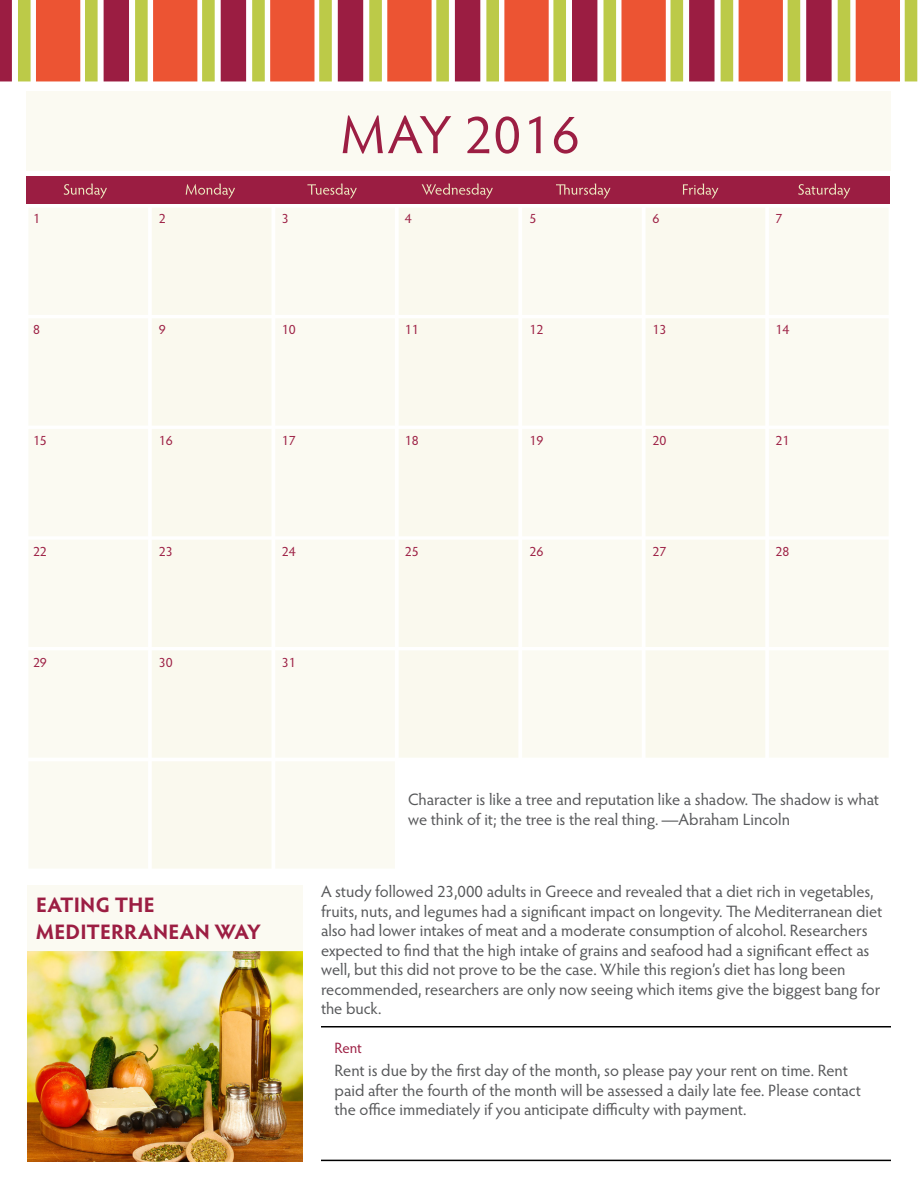
<style>
.page{position:relative;width:918px;height:1188px;background:#fff}
.page>*{position:absolute;margin:0;border:0;box-sizing:border-box;transform-origin:0 0}
.CS11x17_Box_1{font:54px "Hypatia Sans Pro";letter-spacing:.02em;color:#9c1e43}
.BAS_Box_1{font:700 21px/27px "Hypatia Sans Pro";letter-spacing:.01em;color:#9c1e43}
.BAS_Box_2{font:16.5px/19.5px "Hypatia Sans Pro";color:#57585a}
.Q_Box_2{font:16.5px/19.5px "Hypatia Sans Pro";letter-spacing:-.005em;color:#57585a}
.Q_Box_1{font:15px "Hypatia Sans Pro";color:#9c1e43}
.CS11x17_Box_2{font:13.5px "Hypatia Sans Pro";color:#9c1e43}
</style>
<div class="page">
<img style="left:27px;top:952px;width:276px;height:209px">
<svg style="left:0;top:0;width:12px;height:81px"></svg>
<svg style="left:18px;top:0;width:899px;height:81px;fill:#bcca48"></svg>
<svg style="left:36px;top:0;width:864px;height:81px"></svg>
<div style="left:26px;top:91px;width:865px;height:80px;background:#fbfaf2"></div>
<div style="left:26px;top:177px;width:864px;height:27px;background:#9b1d42"></div>
<hr style="left:321px;top:1026px;width:570px;height:2px;background:#000">
<hr style="left:321px;top:1160px;width:570px;height:1px;background:#000">
<div style="left:27px;top:885px;width:276px;height:67px;background:#fbfaf2"></div>
<svg style="left:64px;top:184px;width:786px;height:14px"></svg>
<div style="left:0;top:204px;width:918px;height:674px;background:linear-gradient(to right,#fbfaf2,#fcfbf5)"></div>
<p class="CS11x17_Box_1" style="left:341px;top:99px;width:240px">MAY 2016</p>
<p class="CS11x17_Box_2" style="left:33px;top:210px;width:8px">1</p>
<p class="CS11x17_Box_2" style="left:159px;top:210px;width:8px">2</p>
<p class="CS11x17_Box_2" style="left:282px;top:210px;width:8px">3</p>
<p class="CS11x17_Box_2" style="left:405px;top:210px;width:8px">4</p>
<p class="CS11x17_Box_2" style="left:529px;top:210px;width:8px">5</p>
<p class="CS11x17_Box_2" style="left:652px;top:210px;width:8px">6</p>
<p class="CS11x17_Box_2" style="left:775px;top:210px;width:8px">7</p>
<p class="CS11x17_Box_2" style="left:33px;top:321px;width:8px">8</p>
<p class="CS11x17_Box_2" style="left:159px;top:321px;width:8px">9</p>
<p class="CS11x17_Box_2" style="left:282px;top:321px;width:15px">10</p>
<p class="CS11x17_Box_2" style="left:405px;top:321px;width:15px">11</p>
<p class="CS11x17_Box_2" style="left:529px;top:321px;width:15px">12</p>
<p class="CS11x17_Box_2" style="left:652px;top:321px;width:15px">13</p>
<p class="CS11x17_Box_2" style="left:775px;top:321px;width:15px">14</p>
<p class="CS11x17_Box_2" style="left:33px;top:432px;width:15px">15</p>
<p class="CS11x17_Box_2" style="left:159px;top:432px;width:15px">16</p>
<p class="CS11x17_Box_2" style="left:282px;top:432px;width:15px">17</p>
<p class="CS11x17_Box_2" style="left:405px;top:432px;width:15px">18</p>
<p class="CS11x17_Box_2" style="left:529px;top:432px;width:15px">19</p>
<p class="CS11x17_Box_2" style="left:652px;top:432px;width:15px">20</p>
<p class="CS11x17_Box_2" style="left:775px;top:432px;width:15px">21</p>
<p class="CS11x17_Box_2" style="left:33px;top:543px;width:15px">22</p>
<p class="CS11x17_Box_2" style="left:159px;top:543px;width:15px">23</p>
<p class="CS11x17_Box_2" style="left:282px;top:543px;width:15px">24</p>
<p class="CS11x17_Box_2" style="left:405px;top:543px;width:15px">25</p>
<p class="CS11x17_Box_2" style="left:529px;top:543px;width:15px">26</p>
<p class="CS11x17_Box_2" style="left:652px;top:543px;width:15px">27</p>
<p class="CS11x17_Box_2" style="left:775px;top:543px;width:15px">28</p>
<p class="CS11x17_Box_2" style="left:33px;top:654px;width:15px">29</p>
<p class="CS11x17_Box_2" style="left:159px;top:654px;width:15px">30</p>
<p class="CS11x17_Box_2" style="left:282px;top:654px;width:15px">31</p>
<p class="BAS_Box_1" style="left:36px;top:891px;width:226px">EATING THE<br>MEDITERRANEAN WAY</p>
<p class="Q_Box_2" style="left:408px;top:790px;width:473px">Character is like a tree and reputation like a shadow. The shadow is what we think of it; the tree is the real thing. —Abraham Lincoln</p>
<p class="BAS_Box_2" style="left:321px;top:881px;width:563px">A study followed 23,000 adults in Greece and revealed that a diet rich in vegetables, fruits, nuts, and legumes had a significant impact on longevity. The Mediterranean diet also had lower intakes of meat and a moderate consumption of alcohol. Researchers expected to find that the high intake of grains and seafood had a significant effect as well, but this did not prove to be the case. While this region’s diet has long been recommended, researchers are only now seeing which items give the biggest bang for the buck.</p>
<p class="Q_Box_1" style="left:334px;top:1038px;width:29px">Rent</p>
<p class="Q_Box_2" style="left:334px;top:1060px;width:528px">Rent is due by the first day of the month, so please pay your rent on time. Rent paid after the fourth of the month will be assessed a daily late fee. Please contact the office immediately if you anticipate difficulty with payment.</p>
</div>
